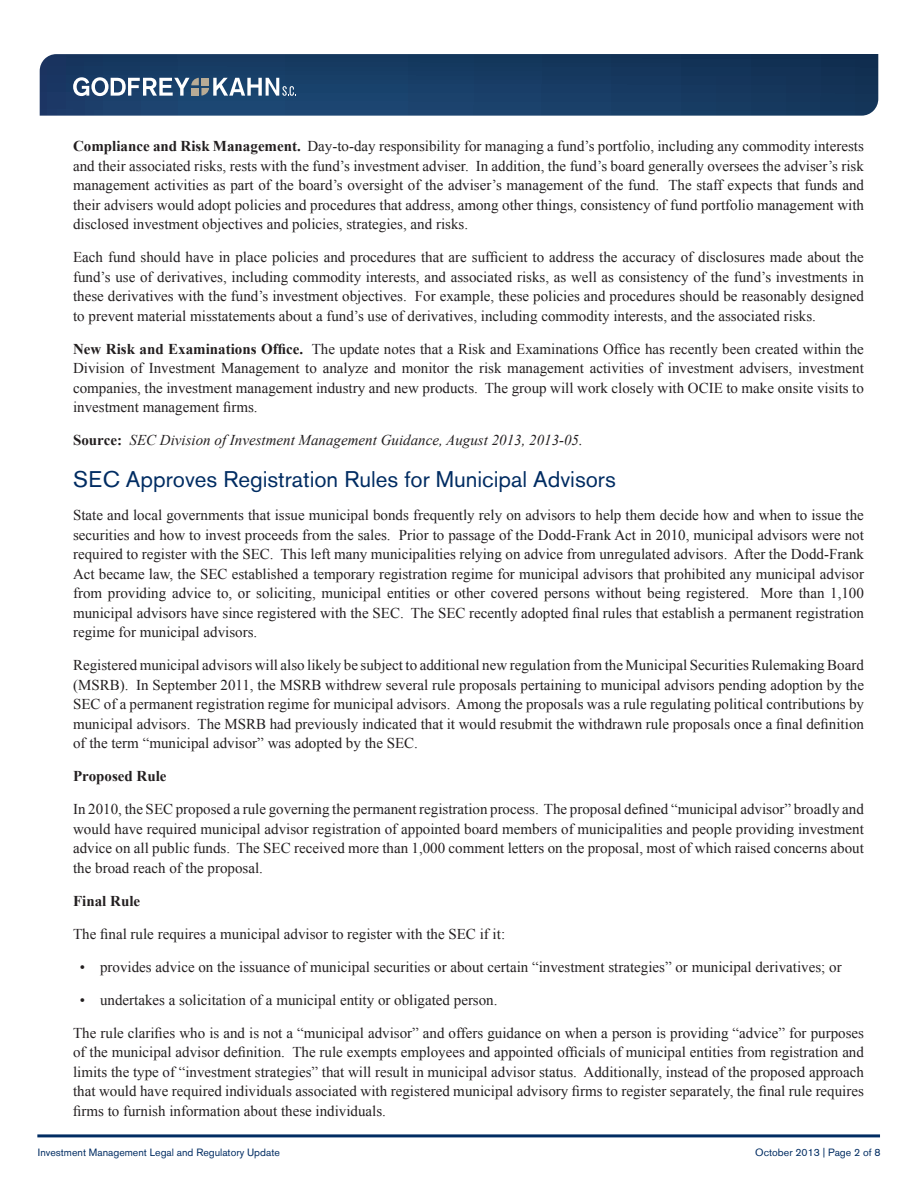
<style>
.page{position:relative;width:918px;height:1188px;background:#fff}
.page>*{position:absolute;margin:0;border:0;box-sizing:border-box;transform-origin:0 0}
.t1{font:22.5px "Akzidenz Grotesk BE";color:#002c62}
.t2{font:15px/19.5px "Times New Roman";color:#231f20;text-align:justify}
.t3{font:italic 15px "Times New Roman";color:#231f20}
.t4{font:700 15px "Times New Roman";color:#231f20}
.t5{font:10.5px "Akzidenz Grotesk BE";color:#002c62}
.s1{font-weight:700}
.s2{font-weight:700;font-style:normal}
</style>
<div class="page">
<hr style="left:37px;top:1134px;width:843px;height:3px;background:#002c62">
<svg style="left:40px;top:54px;width:838px;height:62px;background:#193c64"></svg>
<svg style="left:73px;top:77px;width:223px;height:19px"></svg>
<p class="t2" style="left:73px;top:136px;width:792px"><span class="s1">Compliance and Risk Management.</span> Day-to-day responsibility for managing a fund’s portfolio, including any commodity interests and their associated risks, rests with the fund’s investment adviser. In addition, the fund’s board generally oversees the adviser’s risk management activities as part of the board’s oversight of the adviser’s management of the fund. The staff expects that funds and their advisers would adopt policies and procedures that address, among other things, consistency of fund portfolio management with disclosed investment objectives and policies, strategies, and risks.</p>
<p class="t2" style="left:73px;top:247px;width:792px">Each fund should have in place policies and procedures that are sufficient to address the accuracy of disclosures made about the fund’s use of derivatives, including commodity interests, and associated risks, as well as consistency of the fund’s investments in these derivatives with the fund’s investment objectives. For example, these policies and procedures should be reasonably designed to prevent material misstatements about a fund’s use of derivatives, including commodity interests, and the associated risks.</p>
<p class="t2" style="left:73px;top:339px;width:792px"><span class="s1">New Risk and Examinations Office.</span> The update notes that a Risk and Examinations Office has recently been created within the Division of Investment Management to analyze and monitor the risk management activities of investment advisers, investment companies, the investment management industry and new products. The group will work closely with OCIE to make onsite visits to investment management firms.</p>
<p class="t3" style="left:73px;top:430px;width:511px"><span class="s2">Source:</span> SEC Division of Investment Management Guidance, August 2013, 2013-05.</p>
<p class="t1" style="left:73px;top:466px;width:544px">SEC Approves Registration Rules for Municipal Advisors</p>
<p class="t2" style="left:73px;top:505px;width:792px">State and local governments that issue municipal bonds frequently rely on advisors to help them decide how and when to issue the securities and how to invest proceeds from the sales. Prior to passage of the Dodd-Frank Act in 2010, municipal advisors were not required to register with the SEC. This left many municipalities relying on advice from unregulated advisors. After the Dodd-Frank Act became law, the SEC established a temporary registration regime for municipal advisors that prohibited any municipal advisor from providing advice to, or soliciting, municipal entities or other covered persons without being registered. More than 1,100 municipal advisors have since registered with the SEC. The SEC recently adopted final rules that establish a permanent registration regime for municipal advisors.</p>
<p class="t2" style="left:73px;top:655px;width:792px">Registered municipal advisors will also likely be subject to additional new regulation from the Municipal Securities Rulemaking Board (MSRB). In September 2011, the MSRB withdrew several rule proposals pertaining to municipal advisors pending adoption by the SEC of a permanent registration regime for municipal advisors. Among the proposals was a rule regulating political contributions by municipal advisors. The MSRB had previously indicated that it would resubmit the withdrawn rule proposals once a final definition of the term “municipal advisor” was adopted by the SEC.</p>
<p class="t4" style="left:73px;top:766px;width:95px">Proposed Rule</p>
<p class="t2" style="left:73px;top:799px;width:792px">In 2010, the SEC proposed a rule governing the permanent registration process. The proposal defined “municipal advisor” broadly and would have required municipal advisor registration of appointed board members of municipalities and people providing investment advice on all public funds. The SEC received more than 1,000 comment letters on the proposal, most of which raised concerns about the broad reach of the proposal.</p>
<p class="t4" style="left:73px;top:891px;width:69px">Final Rule</p>
<p class="t2" style="left:73px;top:924px;width:434px">The final rule requires a municipal advisor to register with the SEC if it:</p>
<p class="t2" style="left:80px;top:957px;width:763px">• provides advice on the issuance of municipal securities or about certain “investment strategies” or municipal derivatives; or</p>
<p class="t2" style="left:80px;top:990px;width:419px">• undertakes a solicitation of a municipal entity or obligated person.</p>
<p class="t2" style="left:73px;top:1023px;width:792px">The rule clarifies who is and is not a “municipal advisor” and offers guidance on when a person is providing “advice” for purposes of the municipal advisor definition. The rule exempts employees and appointed officials of municipal entities from registration and limits the type of “investment strategies” that will result in municipal advisor status. Additionally, instead of the proposed approach that would have required individuals associated with registered municipal advisory firms to register separately, the final rule requires firms to furnish information about these individuals.</p>
<p class="t5" style="left:38px;top:1146px;width:243px">Investment Management Legal and Regulatory Update</p>
<p class="t5" style="left:755px;top:1146px;width:127px">October 2013 | Page 2 of 8</p>
</div>
